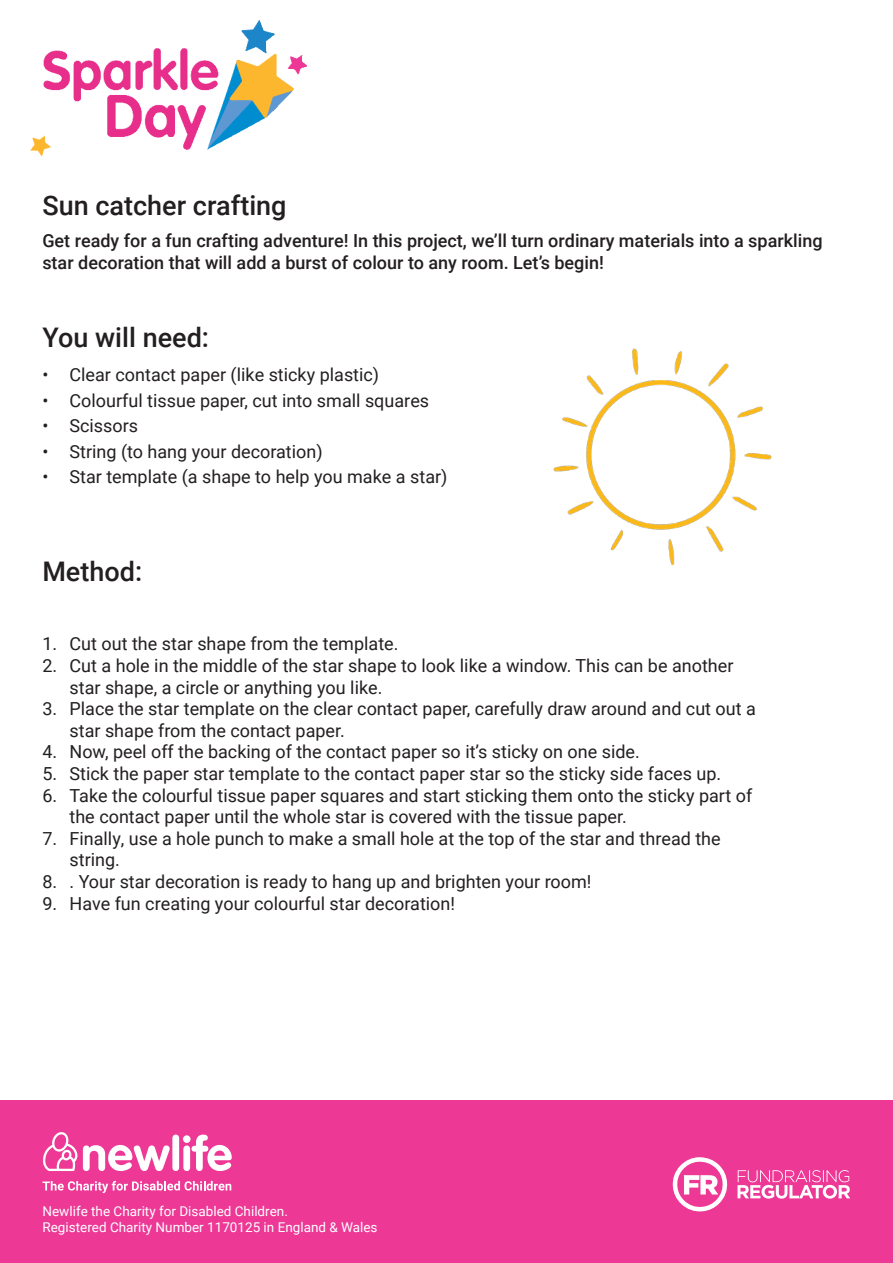
<style>
.page{position:relative;width:893px;height:1263px;background:#fff}
.page>*{position:absolute;margin:0;border:0;box-sizing:border-box;transform-origin:0 0}
.t1{font:500 27px "Roboto";color:#231f20}
.t2{font:18px/21.6px "Roboto";color:#231f20}
.t3{font:500 18px/21.6px "Roboto";color:#231f20}
.t4{font:13.5px/16.2px "Roboto";color:#fff}
</style>
<div class="page">
<img style="left:30px;top:20px;width:277px;height:136px">
<div style="left:0;top:1101px;width:893px;height:162px;background:#ed3896"></div>
<svg style="left:43px;top:1181px;width:188px;height:12px"></svg>
<svg style="left:43px;top:1132px;width:127px;height:39px"></svg>
<div style="left:172px;top:1134px;width:7px;height:37px;background:#fff;border-radius:4px"></div>
<svg style="left:183px;top:1134px;width:49px;height:37px"></svg>
<svg style="left:737px;top:1170px;width:113px;height:29px"></svg>
<svg style="left:673px;top:1157px;width:55px;height:54px"></svg>
<img style="left:553px;top:348px;width:219px;height:218px">
<h1 class="t1" style="left:42px;top:195px;width:246px">Sun catcher crafting</h1>
<p class="t3" style="left:42px;top:231px;width:782px">Get ready for a fun crafting adventure! In this project, we’ll turn ordinary materials into a sparkling star decoration that will add a burst of colour to any room. Let’s begin!</p>
<h1 class="t1" style="left:43px;top:326px;width:168px">You will need:</h1>
<p class="t2" style="left:43px;top:366px;width:338px">• Clear contact paper (like sticky plastic)</p>
<p class="t2" style="left:43px;top:391px;width:388px">• Colourful tissue paper, cut into small squares</p>
<p class="t2" style="left:43px;top:417px;width:97px">• Scissors</p>
<p class="t2" style="left:43px;top:442px;width:282px">• String (to hang your decoration)</p>
<p class="t2" style="left:43px;top:468px;width:406px">• Star template (a shape to help you make a star)</p>
<h1 class="t1" style="left:42px;top:561px;width:101px">Method:</h1>
<p class="t2" style="left:43px;top:635px;width:357px">1. Cut out the star shape from the template.</p>
<p class="t2" style="left:70px;top:656px;width:665px;text-indent:-27px">2. Cut a hole in the middle of the star shape to look like a window. This can be another star shape, a circle or anything you like.</p>
<p class="t2" style="left:70px;top:699px;width:688px;text-indent:-27px">3. Place the star template on the clear contact paper, carefully draw around and cut out a star shape from the contact paper.</p>
<p class="t2" style="left:43px;top:743px;width:599px">4. Now, peel off the backing of the contact paper so it’s sticky on one side.</p>
<p class="t2" style="left:43px;top:764px;width:680px">5. Stick the paper star template to the contact paper star so the sticky side faces up.</p>
<p class="t2" style="left:70px;top:786px;width:684px;text-indent:-27px">6. Take the colourful tissue paper squares and start sticking them onto the sticky part of the contact paper until the whole star is covered with the tissue paper.</p>
<p class="t2" style="left:70px;top:829px;width:653px;text-indent:-27px">7. Finally, use a hole punch to make a small hole at the top of the star and thread the string.</p>
<p class="t2" style="left:43px;top:872px;width:550px">8. . Your star decoration is ready to hang up and brighten your room!</p>
<p class="t2" style="left:43px;top:894px;width:414px">9. Have fun creating your colourful star decoration!</p>
<p class="t4" style="left:43px;top:1202px;width:337px">Newlife the Charity for Disabled Children.<br>Registered Charity Number 1170125 in England &amp; Wales</p>
</div>
